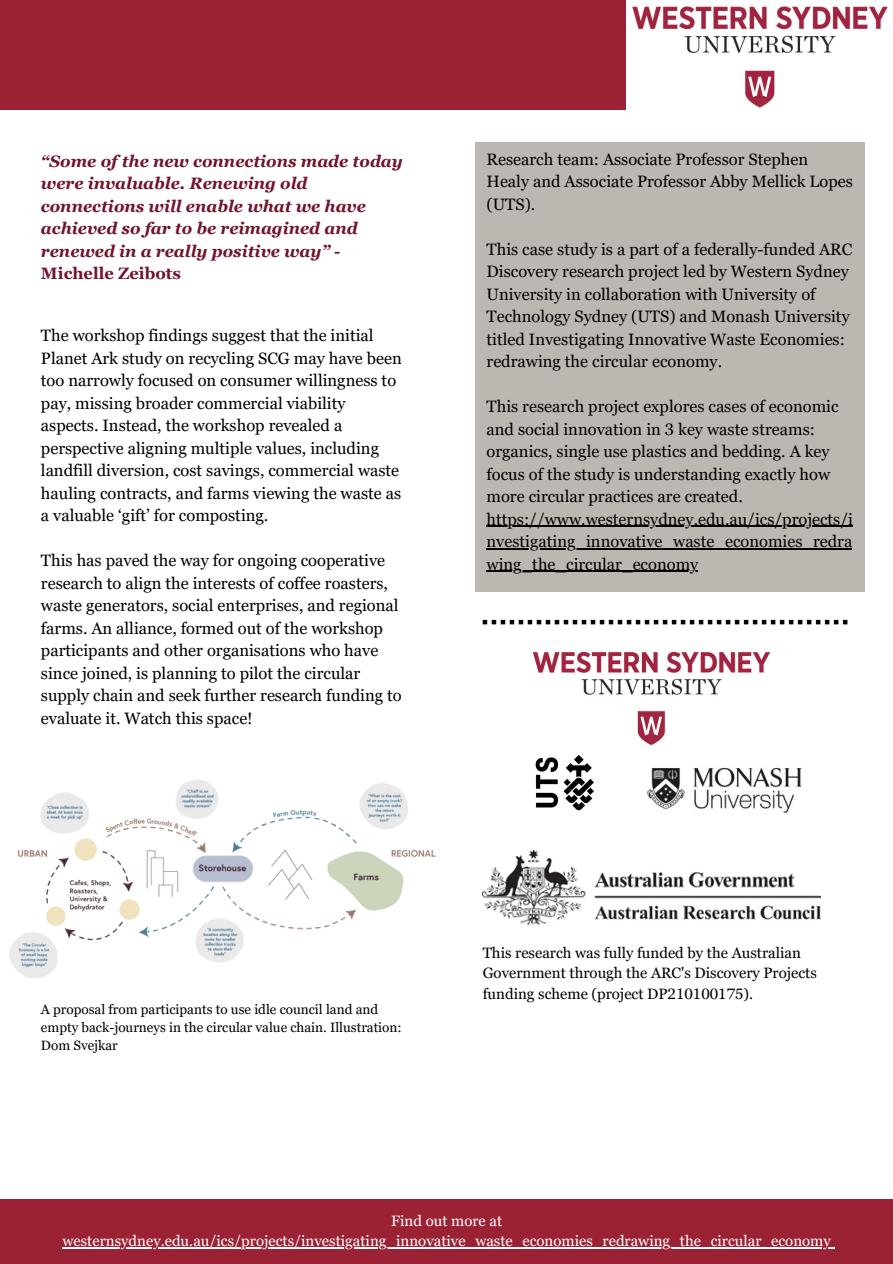
<style>
.page{position:relative;width:893px;height:1264px;background:#fff}
.page>*{position:absolute;margin:0;border:0;box-sizing:border-box;transform-origin:0 0}
.t1{font:16.5px/22.5px "Georgia Pro";color:#000}
.t2{font:italic 700 16.5px/22.5px "Georgia Pro";color:#72142c}
.t3{font:15px/20.2px "Georgia Pro";color:#fff;text-align:center}
.t4{font:15px/20.2px "Georgia Pro";color:#000}
.t5{font:13.5px/18px "Georgia Pro";color:#000}
.s1{font-style:normal}
</style>
<div class="page">
<div style="left:0;top:0;width:892px;height:109px;background:#9b2235"></div>
<img style="left:626px;top:0;width:266px;height:109px">
<img style="left:9px;top:780px;width:427px;height:198px">
<div style="left:475px;top:142px;width:390px;height:449px;background:#bcb8b1"></div>
<hr style="left:486px;top:526px;width:366px;height:1px;background:#000">
<hr style="left:486px;top:548px;width:366px;height:1px;background:#000">
<hr style="left:486px;top:571px;width:212px;height:1px;background:#000">
<img style="left:482px;top:849px;width:338px;height:75px">
<img style="left:646px;top:767px;width:156px;height:46px">
<img style="left:535px;top:754px;width:59px;height:57px">
<img style="left:532px;top:651px;width:238px;height:95px">
<svg style="left:482px;top:620px;width:365px;height:4px"></svg>
<div style="left:0;top:1199px;width:892px;height:64px;background:#9b2235"></div>
<hr style="left:63px;top:1247px;width:767px;height:1px;background:#fff">
<h1 class="t2" style="left:41px;top:150px;width:363px">“Some of the new connections made today were invaluable. Renewing old connections will enable what we have achieved so far to be reimagined and renewed in a really positive way” <span class="s1">-<br>Michelle Zeibots</span></h1>
<h2 class="t1" style="left:41px;top:324px;width:362px">The workshop findings suggest that the initial Planet Ark study on recycling SCG may have been too narrowly focused on consumer willingness to pay, missing broader commercial viability aspects. Instead, the workshop revealed a perspective aligning multiple values, including landfill diversion, cost savings, commercial waste hauling contracts, and farms viewing the waste as a valuable ‘gift’ for composting.</h2>
<h2 class="t1" style="left:41px;top:549px;width:362px">This has paved the way for ongoing cooperative research to align the interests of coffee roasters, waste generators, social enterprises, and regional farms. An alliance, formed out of the workshop participants and other organisations who have since joined, is planning to pilot the circular supply chain and seek further research funding to evaluate it. Watch this space!</h2>
<h2 class="t1" style="left:486px;top:147px;width:368px">Research team: Associate Professor Stephen<br>Healy and Associate Professor Abby Mellick Lopes (UTS).</h2>
<h2 class="t1" style="left:486px;top:237px;width:367px">This case study is a part of a federally-funded ARC Discovery research project led by Western Sydney University in collaboration with University of Technology Sydney (UTS) and Monash University titled Investigating Innovative Waste Economies: redrawing the circular economy.</h2>
<h2 class="t1" style="left:486px;top:395px;width:353px">This research project explores cases of economic and social innovation in 3 key waste streams: organics, single use plastics and bedding. A key focus of the study is understanding exactly how more circular practices are created.</h2>
<p class="t1" style="left:486px;top:507px;width:368px">https://www.westernsydney.edu.au/ics/projects/i</p>
<p class="t1" style="left:486px;top:530px;width:367px">nvestigating_innovative_waste_economies_redra</p>
<p class="t1" style="left:486px;top:552px;width:213px">wing_the_circular_economy</p>
<p class="t5" style="left:41px;top:1000px;width:362px">A proposal from participants to use idle council land and empty back-journeys in the circular value chain. Illustration:<br>Dom Svejkar</p>
<p class="t4" style="left:482px;top:942px;width:336px">This research was fully funded by the Australian<br>Government through the ARC's Discovery Projects funding scheme (project DP210100175).</p>
<p class="t3" style="left:63px;top:1210px;width:769px">Find out more at westernsydney.edu.au/ics/projects/investigating_innovative_waste_economies_redrawing_the_circular_economy</p>
</div>
